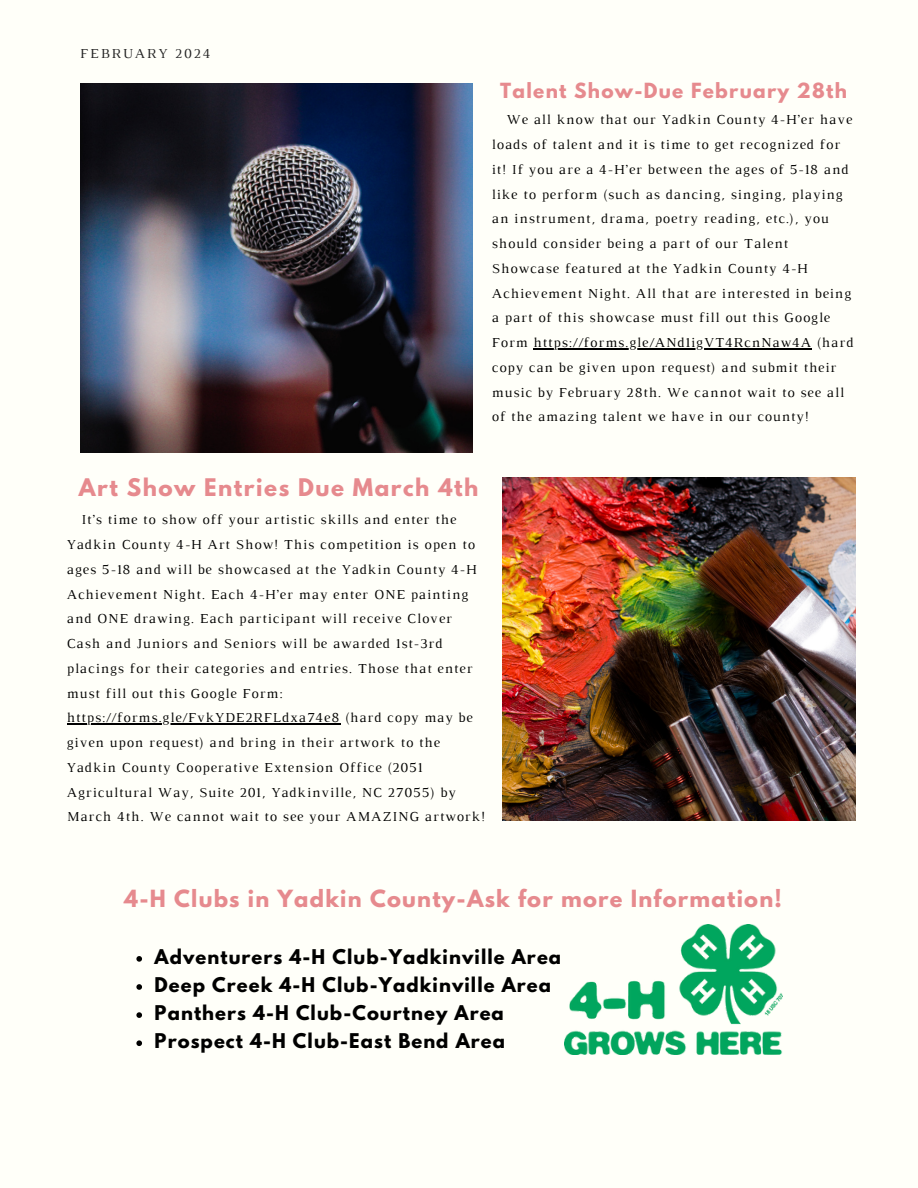
<style>
.page{position:relative;width:918px;height:1188px;background:#fffff9}
.page>*{position:absolute;margin:0;border:0;box-sizing:border-box;transform-origin:0 0}
.t1{font:700 21.45px "League Spartan";letter-spacing:.07em;color:#e68a8e}
.t2{font:700 21px "League Spartan";letter-spacing:.06em;color:#e68a8e}
.t3{font:700 18.45px "League Spartan";letter-spacing:.07em;color:#e68a8e}
.t4{font:700 18px/28.2px "League Spartan";letter-spacing:.06em;color:#000}
.t5{font:13.95px/24.8px "Luthier";letter-spacing:.07em;color:#000}
.t6{font:13.95px "Luthier";letter-spacing:.14em;color:#222}
</style>
<div class="page">
<img style="left:80px;top:83px;width:393px;height:369px">
<hr style="left:534px;top:348px;width:278px;height:1px;background:#000">
<img style="left:502px;top:478px;width:354px;height:343px">
<hr style="left:67px;top:723px;width:273px;height:2px;background:#000">
<img style="left:565px;top:924px;width:218px;height:131px">
<svg style="left:136px;top:956px;width:6px;height:6px"></svg>
<svg style="left:136px;top:984px;width:6px;height:6px"></svg>
<svg style="left:136px;top:1012px;width:6px;height:6px"></svg>
<svg style="left:136px;top:1040px;width:6px;height:6px"></svg>
<p class="t6" style="left:80px;top:49px;width:132px">FEBRUARY 2024</p>
<h3 class="t3" style="left:500px;top:82px;width:348px">Talent Show-Due February 28th</h3>
<p class="t5" style="left:492px;top:108px;width:363px;text-indent:15px">We all know that our Yadkin County 4-H’er have loads of talent and it is time to get recognized for it! If you are a 4-H’er between the ages of 5-18 and like to perform (such as dancing, singing, playing an instrument, drama, poetry reading, etc.), you should consider being a part of our Talent Showcase featured at the Yadkin County 4-H Achievement Night. All that are interested in being a part of this showcase must fill out this Google Form https://forms.gle/ANd1igVT4RcnNaw4A (hard</p>
<p class="t5" style="left:492px;top:356px;width:354px">copy can be given upon request) and submit their music by February 28th. We cannot wait to see all of the amazing talent we have in our county!</p>
<p class="t1" style="left:79px;top:477px;width:401px">Art Show Entries Due March 4th</p>
<p class="t5" style="left:67px;top:508px;width:411px;text-align:center">It’s time to show off your artistic skills and enter the<br>Yadkin County 4-H Art Show! This competition is open to ages 5-18 and will be showcased at the Yadkin County 4-H</p>
<p class="t5" style="left:67px;top:583px;width:403px">Achievement Night. Each 4-H’er may enter ONE painting and ONE drawing. Each participant will receive Clover<br>Cash and Juniors and Seniors will be awarded 1st-3rd</p>
<h1 class="t5" style="left:67px;top:657px;width:407px">placings for their categories and entries. Those that enter must fill out this Google Form:</h1>
<h2 class="t5" style="left:67px;top:706px;width:420px">https://forms.gle/FvkYDE2RFLdxa74e8 (hard copy may be given upon request) and bring in their artwork to the Yadkin County Cooperative Extension Office (2051<br>Agricultural Way, Suite 201, Yadkinville, NC 27055) by March 4th. We cannot wait to see your AMAZING artwork!</h2>
<h2 class="t2" style="left:124px;top:888px;width:659px">4-H Clubs in Yadkin County-Ask for more Information!</h2>
<h2 class="t4" style="left:155px;top:945px;width:408px">Adventurers 4-H Club-Yadkinville Area</h2>
<p class="t4" style="left:155px;top:973px;width:398px">Deep Creek 4-H Club-Yadkinville Area<br>Panthers 4-H Club-Courtney Area<br>Prospect 4-H Club-East Bend Area</p>
</div>
